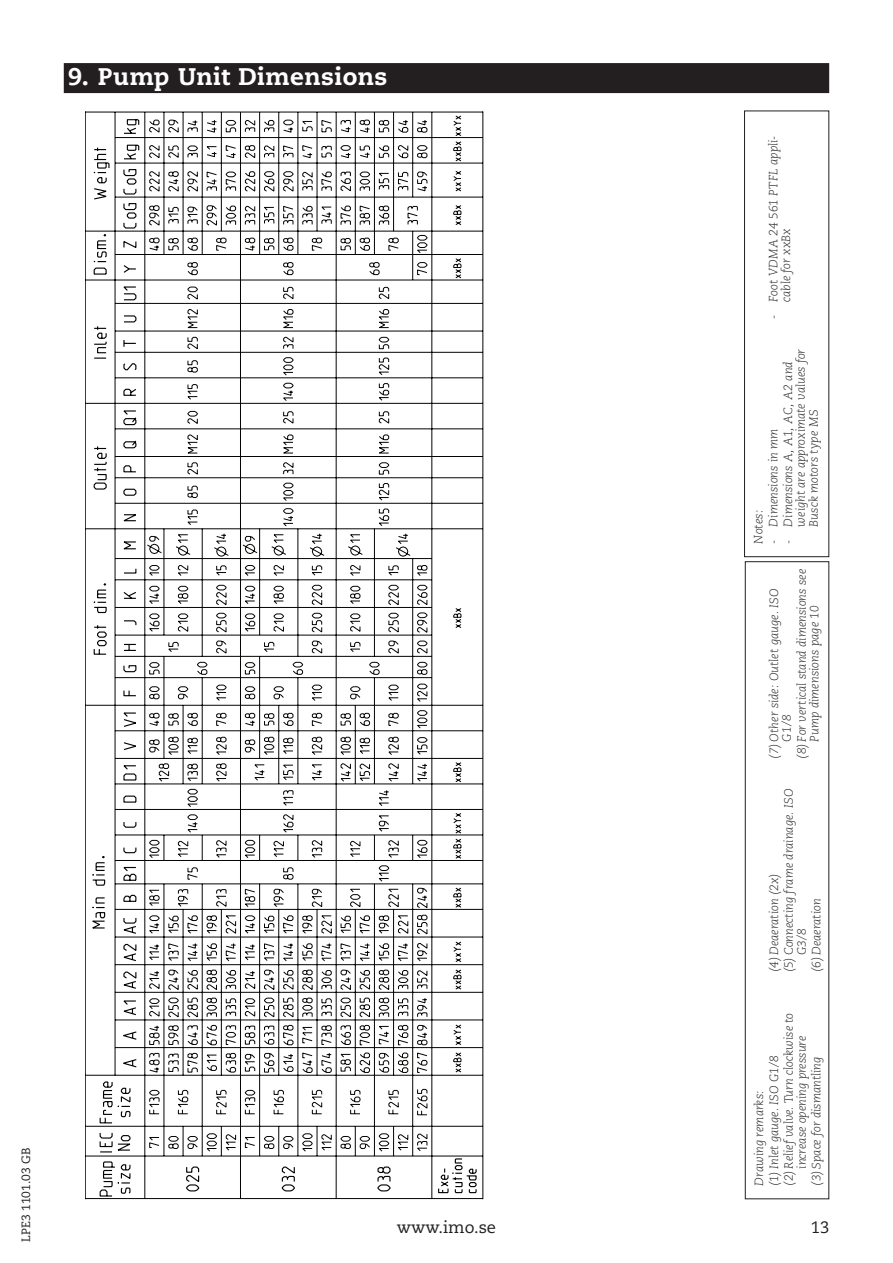
<style>
.page{position:relative;width:893px;height:1263px;background:#fff}
.page>*{position:absolute;margin:0;border:0;box-sizing:border-box;transform-origin:0 0}
.Heading_1{font:800 24px "Caecilia";letter-spacing:.015em;color:#fff}
.t1{font:16.5px "Caecilia";color:#231f20}
.Fotnote{font:italic 300 12px/12.8px "Caecilia";letter-spacing:-.005em;color:#231f20}
.t2{font:12px "Caecilia";letter-spacing:.01em;color:#231f20}
</style>
<div class="page">
<div style="left:64px;top:63px;width:765px;height:30px;background:#231f20"></div>
<div style="left:745px;top:561px;width:84px;height:638px;border:1px solid #231f20"></div>
<div style="left:744px;top:111px;width:85px;height:446px;border:1px solid #231f20"></div>
<hr style="left:85px;top:111px;width:1px;height:1088px;background:#040503">
<hr style="left:85px;top:1198px;width:398px;height:1px;background:#040503">
<hr style="left:115px;top:112px;width:1px;height:963px;background:#040503">
<hr style="left:144px;top:112px;width:1px;height:1086px;background:#040503">
<hr style="left:164px;top:112px;width:1px;height:142px;background:#040503">
<hr style="left:183px;top:112px;width:1px;height:142px;background:#040503">
<hr style="left:202px;top:884px;width:1px;height:272px;background:#040503">
<hr style="left:202px;top:112px;width:1px;height:142px;background:#040503">
<hr style="left:221px;top:1126px;width:1px;height:30px;background:#040503">
<hr style="left:221px;top:112px;width:1px;height:119px;background:#040503">
<hr style="left:240px;top:112px;width:1px;height:1086px;background:#040503">
<hr style="left:259px;top:884px;width:1px;height:272px;background:#040503">
<hr style="left:259px;top:112px;width:1px;height:142px;background:#040503">
<hr style="left:278px;top:1126px;width:1px;height:30px;background:#040503">
<hr style="left:278px;top:112px;width:1px;height:142px;background:#040503">
<hr style="left:298px;top:884px;width:1px;height:272px;background:#040503">
<hr style="left:298px;top:112px;width:1px;height:142px;background:#040503">
<hr style="left:317px;top:1126px;width:1px;height:30px;background:#040503">
<hr style="left:317px;top:112px;width:1px;height:119px;background:#040503">
<hr style="left:336px;top:112px;width:1px;height:1086px;background:#040503">
<hr style="left:355px;top:1126px;width:1px;height:30px;background:#040503">
<hr style="left:355px;top:112px;width:1px;height:142px;background:#040503">
<hr style="left:374px;top:884px;width:1px;height:272px;background:#040503">
<hr style="left:374px;top:112px;width:1px;height:142px;background:#040503">
<hr style="left:393px;top:1126px;width:1px;height:30px;background:#040503">
<hr style="left:393px;top:112px;width:1px;height:119px;background:#040503">
<hr style="left:412px;top:884px;width:1px;height:272px;background:#040503">
<hr style="left:412px;top:112px;width:1px;height:85px;background:#040503">
<hr style="left:431px;top:112px;width:1px;height:1086px;background:#040503">
<hr style="left:483px;top:111px;width:1px;height:1088px;background:#040503">
<hr style="left:85px;top:1156px;width:398px;height:1px;background:#040503">
<hr style="left:85px;top:1126px;width:398px;height:1px;background:#040503">
<hr style="left:85px;top:1075px;width:398px;height:1px;background:#040503">
<hr style="left:115px;top:1047px;width:368px;height:1px;background:#040503">
<hr style="left:115px;top:1020px;width:368px;height:1px;background:#040503">
<hr style="left:115px;top:992px;width:368px;height:1px;background:#040503">
<hr style="left:115px;top:964px;width:368px;height:1px;background:#040503">
<hr style="left:115px;top:937px;width:368px;height:1px;background:#040503">
<hr style="left:115px;top:909px;width:368px;height:1px;background:#040503">
<hr style="left:115px;top:883px;width:368px;height:1px;background:#040503">
<hr style="left:115px;top:860px;width:368px;height:1px;background:#040503">
<hr style="left:115px;top:835px;width:368px;height:1px;background:#040503">
<hr style="left:115px;top:809px;width:368px;height:1px;background:#040503">
<hr style="left:115px;top:784px;width:368px;height:1px;background:#040503">
<hr style="left:115px;top:758px;width:368px;height:1px;background:#040503">
<hr style="left:115px;top:730px;width:368px;height:1px;background:#040503">
<hr style="left:85px;top:705px;width:398px;height:1px;background:#040503">
<hr style="left:115px;top:677px;width:317px;height:1px;background:#040503">
<hr style="left:115px;top:656px;width:317px;height:1px;background:#040503">
<hr style="left:115px;top:635px;width:317px;height:1px;background:#040503">
<hr style="left:115px;top:607px;width:317px;height:1px;background:#040503">
<hr style="left:115px;top:579px;width:317px;height:1px;background:#040503">
<hr style="left:115px;top:558px;width:317px;height:1px;background:#040503">
<hr style="left:85px;top:528px;width:398px;height:1px;background:#040503">
<hr style="left:115px;top:503px;width:368px;height:1px;background:#040503">
<hr style="left:115px;top:477px;width:368px;height:1px;background:#040503">
<hr style="left:115px;top:456px;width:368px;height:1px;background:#040503">
<hr style="left:115px;top:428px;width:368px;height:1px;background:#040503">
<hr style="left:85px;top:403px;width:398px;height:1px;background:#040503">
<hr style="left:115px;top:377px;width:368px;height:1px;background:#040503">
<hr style="left:115px;top:352px;width:368px;height:1px;background:#040503">
<hr style="left:115px;top:331px;width:368px;height:1px;background:#040503">
<hr style="left:115px;top:303px;width:368px;height:1px;background:#040503">
<hr style="left:85px;top:280px;width:398px;height:1px;background:#040503">
<hr style="left:115px;top:254px;width:368px;height:1px;background:#040503">
<hr style="left:85px;top:231px;width:398px;height:1px;background:#040503">
<hr style="left:115px;top:197px;width:368px;height:1px;background:#040503">
<hr style="left:115px;top:163px;width:368px;height:1px;background:#040503">
<hr style="left:115px;top:137px;width:368px;height:1px;background:#040503">
<hr style="left:85px;top:112px;width:398px;height:1px;background:#040503">
<svg style="left:88px;top:119px;width:112px;height:1078px"></svg>
<svg style="left:146px;top:119px;width:22px;height:1030px"></svg>
<svg style="left:168px;top:119px;width:68px;height:1033px"></svg>
<svg style="left:281px;top:1166px;width:14px;height:26px"></svg>
<svg style="left:242px;top:120px;width:22px;height:1029px"></svg>
<svg style="left:264px;top:119px;width:68px;height:1033px"></svg>
<svg style="left:377px;top:1166px;width:14px;height:26px"></svg>
<svg style="left:339px;top:119px;width:39px;height:1033px"></svg>
<svg style="left:378px;top:119px;width:50px;height:1033px"></svg>
<svg style="left:438px;top:1158px;width:39px;height:36px"></svg>
<svg style="left:453px;top:115px;width:9px;height:958px"></svg>
<p class="t2" style="left:19px;top:1242px;width:95px;rotate:-90deg">LPE3 1101.03 GB</p>
<p class="Heading_1" style="left:68px;top:62px;width:321px">9. Pump Unit Dimensions</p>
<p class="Fotnote" style="left:767px;top:302px;width:168px;text-indent:-17px;rotate:-90deg">- Foot VDMA 24 561 PTFL appli&shy;cable for xxBx</p>
<p class="Fotnote" style="left:782px;top:526px;width:179px;text-indent:-17px;rotate:-90deg">- Dimensions A, A1, AC, A2 and weight are approximate values for<br>Busck motors type MS</p>
<p class="Fotnote" style="left:767px;top:544px;width:116px;rotate:-90deg">- Dimensions in mm</p>
<p class="Fotnote" style="left:752px;top:544px;width:35px;rotate:-90deg">Notes:</p>
<p class="Fotnote" style="left:795px;top:742px;width:174px;text-indent:-17px;rotate:-90deg">(8)For vertical stand dimensions see<br>Pump dimensions page 10</p>
<p class="Fotnote" style="left:768px;top:742px;width:155px;text-indent:-17px;rotate:-90deg">(7)Other side: Outlet gauge. ISO<br>G1/8</p>
<p class="Fotnote" style="left:783px;top:955px;width:168px;text-indent:-17px;rotate:-90deg">(5)Connecting frame drainage. ISO<br>G3/8</p>
<p class="Fotnote" style="left:768px;top:972px;width:101px;rotate:-90deg">(4)Deaeration (2x)</p>
<p class="Fotnote" style="left:810px;top:972px;width:75px;rotate:-90deg">(6)Deaeration</p>
<p class="Fotnote" style="left:783px;top:1186px;width:174px;text-align:center;rotate:-90deg">(2)Relief valve. Turn clockwise to increase opening pressure</p>
<p class="Fotnote" style="left:768px;top:1186px;width:132px;rotate:-90deg">(1) Inlet gauge. ISO G1/8</p>
<p class="Fotnote" style="left:810px;top:1186px;width:130px;rotate:-90deg">(3)Space for dismantling</p>
<p class="Fotnote" style="left:753px;top:1186px;width:97px;rotate:-90deg">Drawing remarks:</p>
<h2 class="t1" style="left:397px;top:1217px;width:101px">www.imo.se</h2>
<h2 class="t1" style="left:811px;top:1217px;width:20px">13</h2>
</div>
